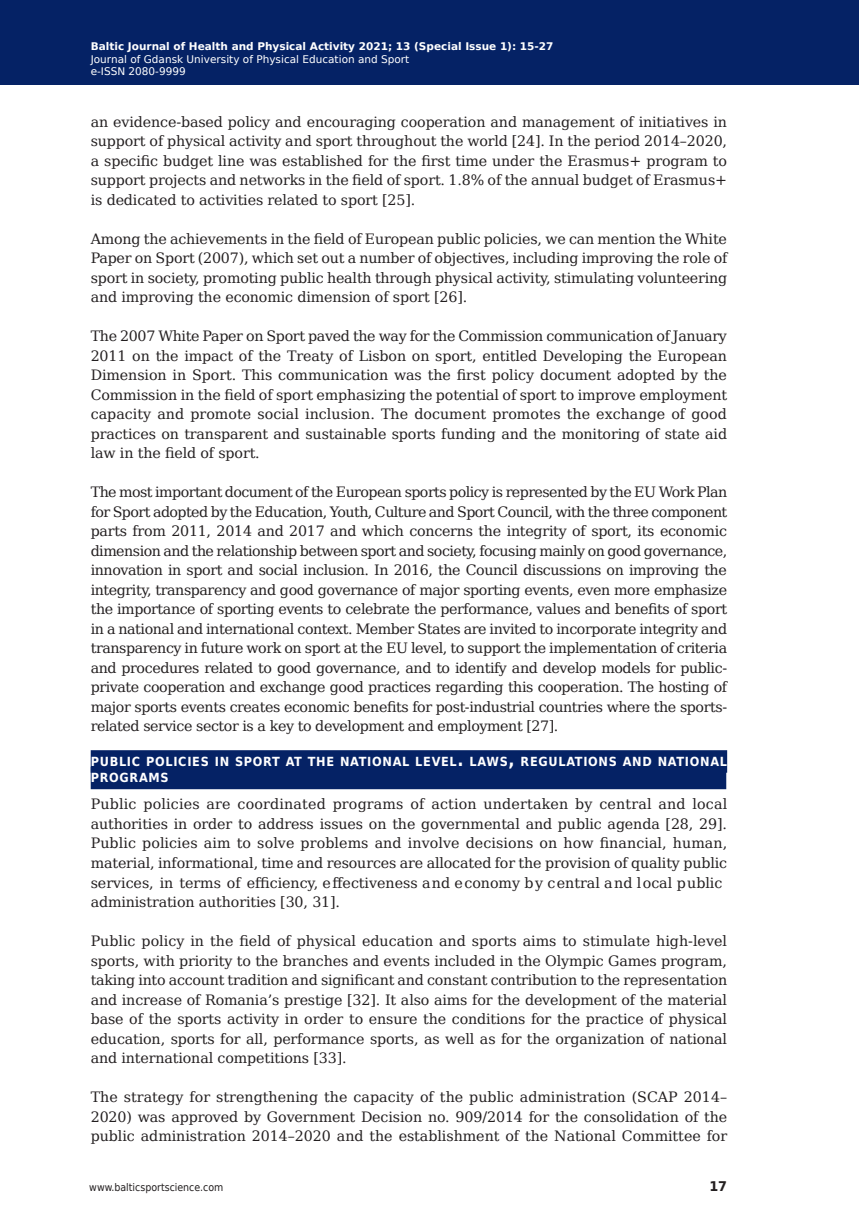
<style>
.page{position:relative;width:859px;height:1221px;background:#fff}
.page>*{position:absolute;margin:0;border:0;box-sizing:border-box;transform-origin:0 0}
.t1{font:14.25px/19.5px "DejaVu Serif";letter-spacing:-.01em;color:#231f20;text-align:justify}
.t2{font:700 13.35px "DejaVu Sans";color:#231f20;scale:.96 1}
.t3{font:700 12.6px/16.5px "DejaVu Sans Condensed";letter-spacing:.055em;color:#fff}
.t4{font:700 10.5px "DejaVu Sans";color:#fff}
.t5{font:10.5px/12.6px "DejaVu Sans";color:#fff}
.t6{font:10.5px "DejaVu Sans Condensed";color:#231f20}
.s1{font-size:18px}
</style>
<div class="page">
<div style="left:0;top:0;width:859px;height:85px;background:#052265"></div>
<div style="left:91px;top:750px;width:636px;height:22px;background:#052265"></div>
<div style="left:91px;top:766px;width:635px;height:23px;background:#052265"></div>
<p class="t4" style="left:91px;top:38px;width:464px">Baltic Journal of Health and Physical Activity 2021; 13 (Special Issue 1): 15-27</p>
<p class="t5" style="left:91px;top:53px;width:320px">Journal of Gdansk University of Physical Education and Sport e-ISSN 2080-9999</p>
<p class="t1" style="left:91px;top:110px;width:638px">an evidence-based policy and encouraging cooperation and management of initiatives in support of physical activity and sport throughout the world [24]. In the period 2014–2020, a specific budget line was established for the first time under the Erasmus+ program to support projects and networks in the field of sport. 1.8% of the annual budget of Erasmus+ is dedicated to activities related to sport [25].</p>
<p class="t1" style="left:91px;top:227px;width:638px">Among the achievements in the field of European public policies, we can mention the White Paper on Sport (2007), which set out a number of objectives, including improving the role of sport in society, promoting public health through physical activity, stimulating volunteering and improving the economic dimension of sport [26].</p>
<p class="t1" style="left:91px;top:325px;width:638px">The 2007 White Paper on Sport paved the way for the Commission communication of January 2011 on the impact of the Treaty of Lisbon on sport, entitled Developing the European Dimension in Sport. This communication was the first policy document adopted by the Commission in the field of sport emphasizing the potential of sport to improve employment capacity and promote social inclusion. The document promotes the exchange of good practices on transparent and sustainable sports funding and the monitoring of state aid law in the field of sport.</p>
<p class="t1" style="left:91px;top:481px;width:638px">The most important document of the European sports policy is represented by the EU Work Plan for Sport adopted by the Education, Youth, Culture and Sport Council, with the three component parts from 2011, 2014 and 2017 and which concerns the integrity of sport, its economic dimension and the relationship between sport and society, focusing mainly on good governance, innovation in sport and social inclusion. In 2016, the Council discussions on improving the integrity, transparency and good governance of major sporting events, even more emphasize the importance of sporting events to celebrate the performance, values and benefits of sport in a national and international context. Member States are invited to incorporate integrity and transparency in future work on sport at the EU level, to support the implementation of criteria and procedures related to good governance, and to identify and develop models for public&shy;private cooperation and exchange good practices regarding this cooperation. The hosting of major sports events creates economic benefits for post-industrial countries where the sports&shy;related service sector is a key to development and employment [27].</p>
<p class="t3" style="left:91px;top:752px;width:638px">PUBLIC POLICIES IN SPORT AT THE NATIONAL LEVEL<span class="s1">.</span> LAWS<span class="s1">,</span> REGULATIONS AND NATIONAL<br>PROGRAMS</p>
<p class="t1" style="left:91px;top:793px;width:638px;text-align:left">Public policies are coordinated programs of action undertaken by central and local authorities in order to address issues on the governmental and public agenda [28, 29].<br>Public policies aim to solve problems and involve decisions on how financial, human, material, informational, time and resources are allocated for the provision of quality public services, in terms of efficiency,effectivenessandeconomybycentralandlocalpublic<br>administration authorities [30, 31].</p>
<p class="t1" style="left:91px;top:929px;width:638px">Public policy in the field of physical education and sports aims to stimulate high-level sports, with priority to the branches and events included in the Olympic Games program, taking into account tradition and significant and constant contribution to the representation and increase of Romania’s prestige [32]. It also aims for the development of the material base of the sports activity in order to ensure the conditions for the practice of physical education, sports for all, performance sports, as well as for the organization of national and international competitions [33].</p>
<p class="t1" style="left:91px;top:1085px;width:638px">The strategy for strengthening the capacity of the public administration (SCAP 2014– 2020) was approved by Government Decision no. 909/2014 for the consolidation of the public administration 2014–2020 and the establishment of the National Committee for</p>
<p class="t6" style="left:89px;top:1178px;width:136px">www.balticsportscience.com</p>
<p class="t2" style="left:709px;top:1175px;width:20px">17</p>
</div>
